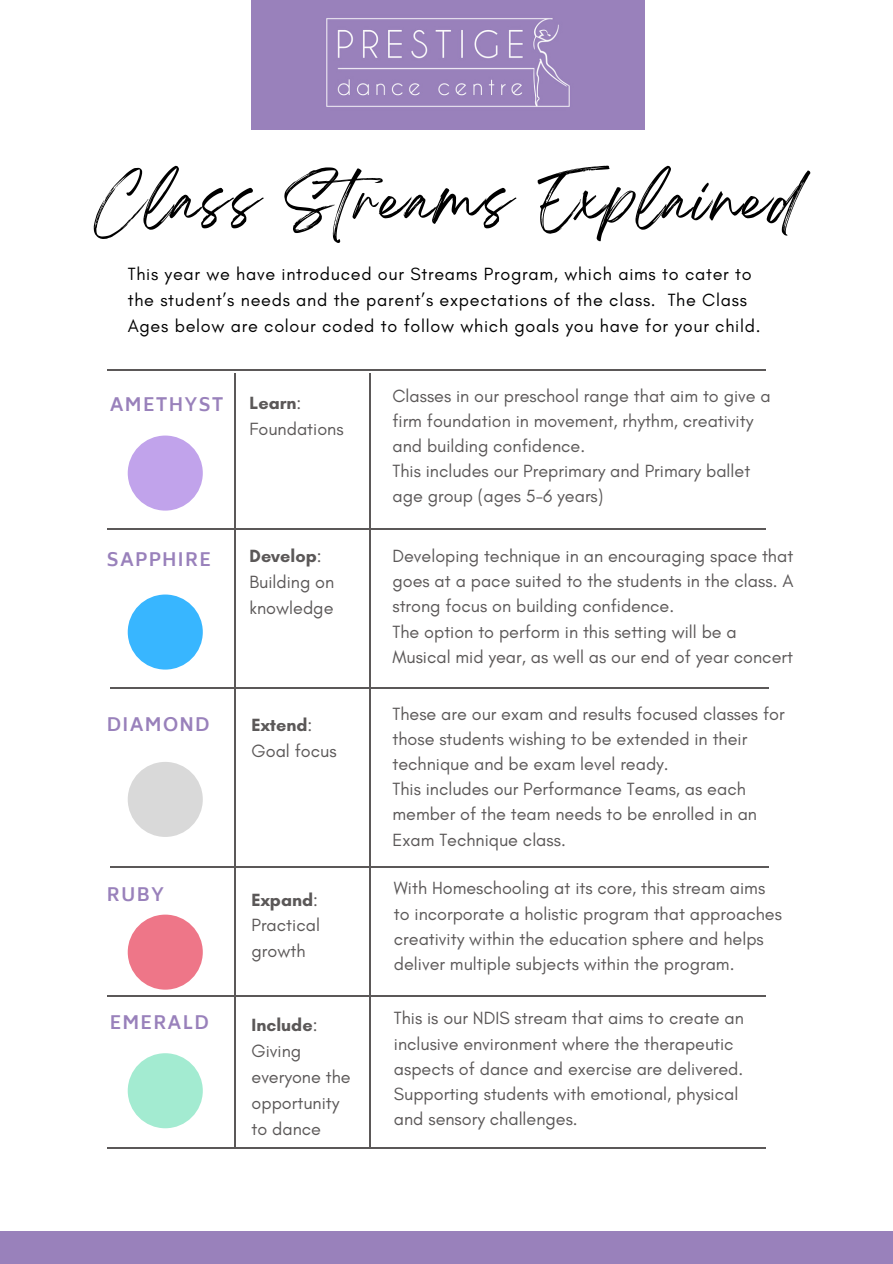
<style>
.page{position:relative;width:893px;height:1264px;background:#fff}
.page>*{position:absolute;margin:0;border:0;box-sizing:border-box;transform-origin:0 0}
.t1{font:50.25px "Breathing";letter-spacing:.05em;color:#000}
.t2{font:18px/25.2px "Glacial Indifference";color:#5b5858}
.t3{font:18px/25.8px "Glacial Indifference";letter-spacing:.04em;color:#000}
.t4{font:700 18px "Biryani";letter-spacing:.07em;color:#9981bb}
.t5{font:700 18px "Glacial Indifference";color:#5b5858}
.s1{font-weight:700}
.s2{font-weight:400}
</style>
<div class="page">
<div style="left:251px;top:0;width:394px;height:130px;background:#9981bb"></div>
<div style="left:0;top:1231px;width:892px;height:32px;background:#9981bb"></div>
<img style="left:326px;top:18px;width:244px;height:89px">
<hr style="left:107px;top:369px;width:658px;height:2px;background:#5b5858">
<hr style="left:234px;top:373px;width:1px;height:773px;background:#5b5858">
<hr style="left:107px;top:528px;width:658px;height:1px;background:#5b5858">
<hr style="left:110px;top:687px;width:658px;height:1px;background:#5b5858">
<hr style="left:110px;top:866px;width:658px;height:2px;background:#5b5858">
<hr style="left:107px;top:995px;width:658px;height:1px;background:#5b5858">
<hr style="left:107px;top:1147px;width:658px;height:1px;background:#5b5858">
<hr style="left:369px;top:373px;width:1px;height:773px;background:#5b5858">
<div style="left:128px;top:435px;width:75px;height:75px;background:#c1a3eb;border-radius:50%"></div>
<div style="left:128px;top:1053px;width:75px;height:75px;background:#a3ebd1;border-radius:50%"></div>
<div style="left:128px;top:914px;width:75px;height:75px;background:#ee7688;border-radius:50%"></div>
<div style="left:128px;top:594px;width:75px;height:75px;background:#38b6ff;border-radius:50%"></div>
<div style="left:128px;top:762px;width:75px;height:75px;background:#d9d9d9;border-radius:50%"></div>
<p class="t1" style="left:95px;top:185px;width:705px">Class Streams Explained</p>
<p class="t3" style="left:128px;top:261px;width:634px">This year we have introduced our Streams Program, which aims to cater to the student’s needs and the parent’s expectations of the class. The Class<br>Ages below are colour coded to follow which goals you have for your child.</p>
<p class="t4" style="left:110px;top:394px;width:115px">AMETHYST</p>
<p class="t2" style="left:249px;top:390px;width:96px;line-height:25.8px"><span class="s1">Learn</span>:<br>Foundations</p>
<p class="t2" style="left:392px;top:382px;width:380px">Classes in our preschool range that aim to give a firm foundation in movement, rhythm, creativity and building confidence.</p>
<p class="t2" style="left:392px;top:458px;width:359px">This includes our Preprimary and Primary ballet age group (ages 5-6 years)</p>
<p class="t4" style="left:107px;top:549px;width:105px">SAPPHIRE</p>
<p class="t5" style="left:249px;top:545px;width:73px">Develop<span class="s2">:</span></p>
<p class="t2" style="left:249px;top:569px;width:86px;line-height:25.8px">Building on knowledge</p>
<p class="t2" style="left:392px;top:543px;width:402px;text-align:justify">Developing technique in an encouraging space that goes at a pace suited to the students in the class. A strong focus on building confidence.</p>
<p class="t2" style="left:392px;top:618px;width:402px">The option to perform in this setting will be a<br>Musical mid year, as well as our end of year concert</p>
<p class="t4" style="left:107px;top:714px;width:104px">DIAMOND</p>
<p class="t4" style="left:107px;top:884px;width:59px">RUBY</p>
<p class="t4" style="left:110px;top:1012px;width:100px">EMERALD</p>
<p class="t5" style="left:251px;top:714px;width:62px">Extend<span class="s2">:</span></p>
<p class="t2" style="left:251px;top:738px;width:87px">Goal focus</p>
<p class="t5" style="left:251px;top:888px;width:68px">Expand<span class="s2">:</span></p>
<p class="t2" style="left:251px;top:912px;width:70px;line-height:25.8px">Practical growth</p>
<p class="t2" style="left:251px;top:1012px;width:101px;line-height:25.8px"><span class="s1">Include</span>:<br>Giving everyone the opportunity to dance</p>
<p class="t2" style="left:392px;top:700px;width:393px">These are our exam and results focused classes for those students wishing to be extended in their technique and be exam level ready.</p>
<p class="t2" style="left:392px;top:776px;width:366px">This includes our Performance Teams, as each member of the team needs to be enrolled in an<br>Exam Technique class.</p>
<p class="t2" style="left:394px;top:875px;width:389px">With Homeschooling at its core, this stream aims to incorporate a holistic program that approaches creativity within the education sphere and helps deliver multiple subjects within the program.</p>
<p class="t2" style="left:394px;top:1005px;width:351px">This is our NDIS stream that aims to create an inclusive environment where the therapeutic aspects of dance and exercise are delivered.</p>
<p class="t2" style="left:394px;top:1081px;width:346px">Supporting students with emotional, physical and sensory challenges.</p>
</div>
